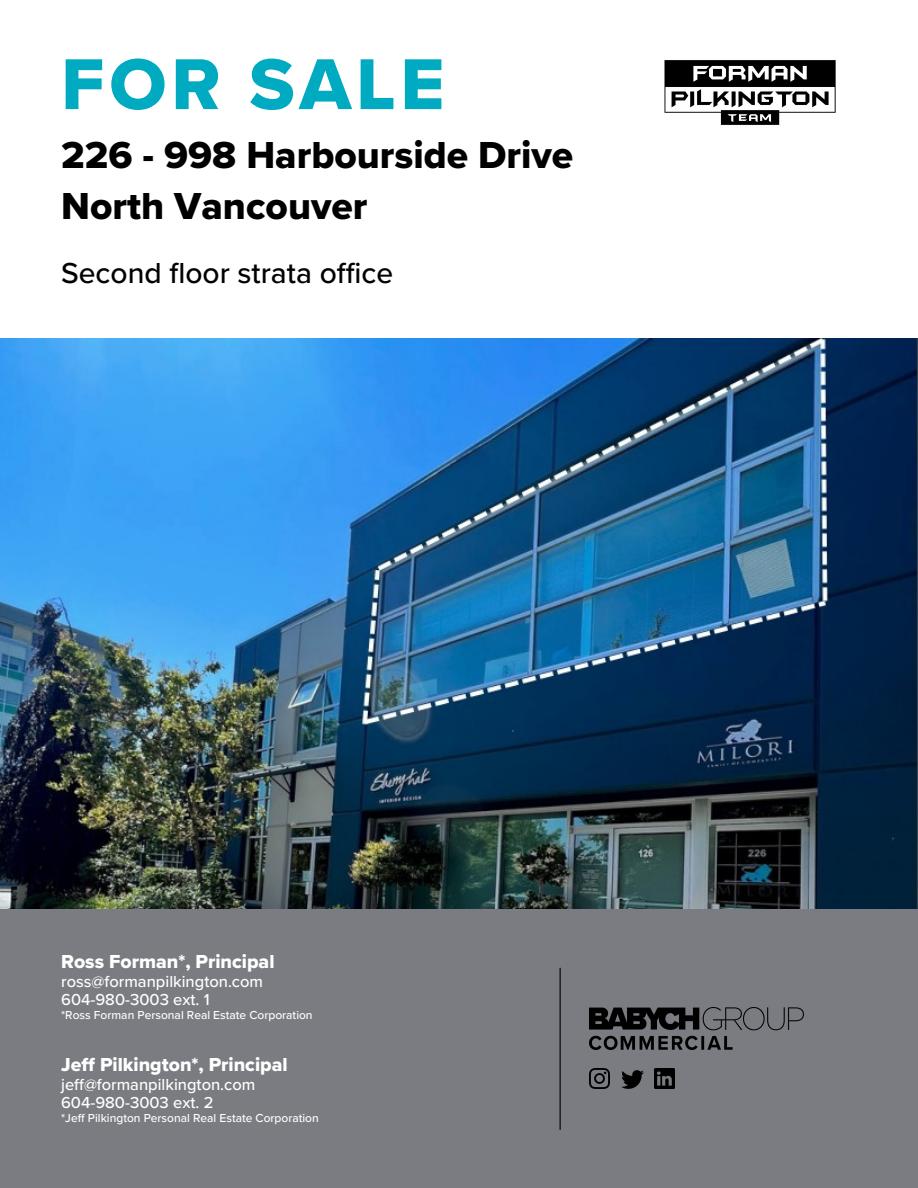
<style>
.page{position:relative;width:918px;height:1188px;background:#fff}
.page>*{position:absolute;margin:0;border:0;box-sizing:border-box;transform-origin:0 0}
.t1{font:74.7px "Proxima Nova Extrabld";letter-spacing:.065em;color:#00abc2}
.t2{font:39px "Proxima Nova Extrabld";color:#000}
.t3{font:500 30px "Proxima Nova";color:#000}
.t4{font:19.5px "Proxima Nova Extrabld";color:#fff}
.t5{font:500 16.5px "Proxima Nova";color:#fff}
.t6{font:500 12px "Proxima Nova";color:#fff}
</style>
<div class="page">
<img style="left:0;top:338px;width:918px;height:571px">
<div style="left:0;top:909px;width:918px;height:279px;background:#7a7c81"></div>
<img style="left:664px;top:60px;width:172px;height:65px">
<img style="left:589px;top:1007px;width:215px;height:42px">
<hr style="left:560px;top:968px;width:1px;height:162px;background:#000">
<img style="left:589px;top:1068px;width:20px;height:20px">
<img style="left:621px;top:1070px;width:23px;height:19px">
<img style="left:655px;top:1068px;width:20px;height:20px">
<p class="t1" style="left:61px;top:40px;width:385px">FOR SALE</p>
<p class="t2" style="left:61px;top:132px;width:514px">226 - 998 Harbourside Drive</p>
<p class="t2" style="left:61px;top:183px;width:308px">North Vancouver</p>
<p class="t3" style="left:61px;top:255px;width:334px">Second floor strata office</p>
<p class="t4" style="left:61px;top:950px;width:215px">Ross Forman*, Principal</p>
<p class="t5" style="left:61px;top:972px;width:203px">ross@formanpilkington.com</p>
<p class="t5" style="left:61px;top:990px;width:150px">604-980-3003 ext. 1</p>
<p class="t6" style="left:61px;top:1008px;width:253px">*Ross Forman Personal Real Estate Corporation</p>
<p class="t4" style="left:61px;top:1053px;width:228px">Jeff Pilkington*, Principal</p>
<p class="t5" style="left:61px;top:1075px;width:196px">jeff@formanpilkington.com</p>
<p class="t5" style="left:61px;top:1093px;width:154px">604-980-3003 ext. 2</p>
<p class="t6" style="left:61px;top:1111px;width:259px">*Jeff Pilkington Personal Real Estate Corporation</p>
</div>
